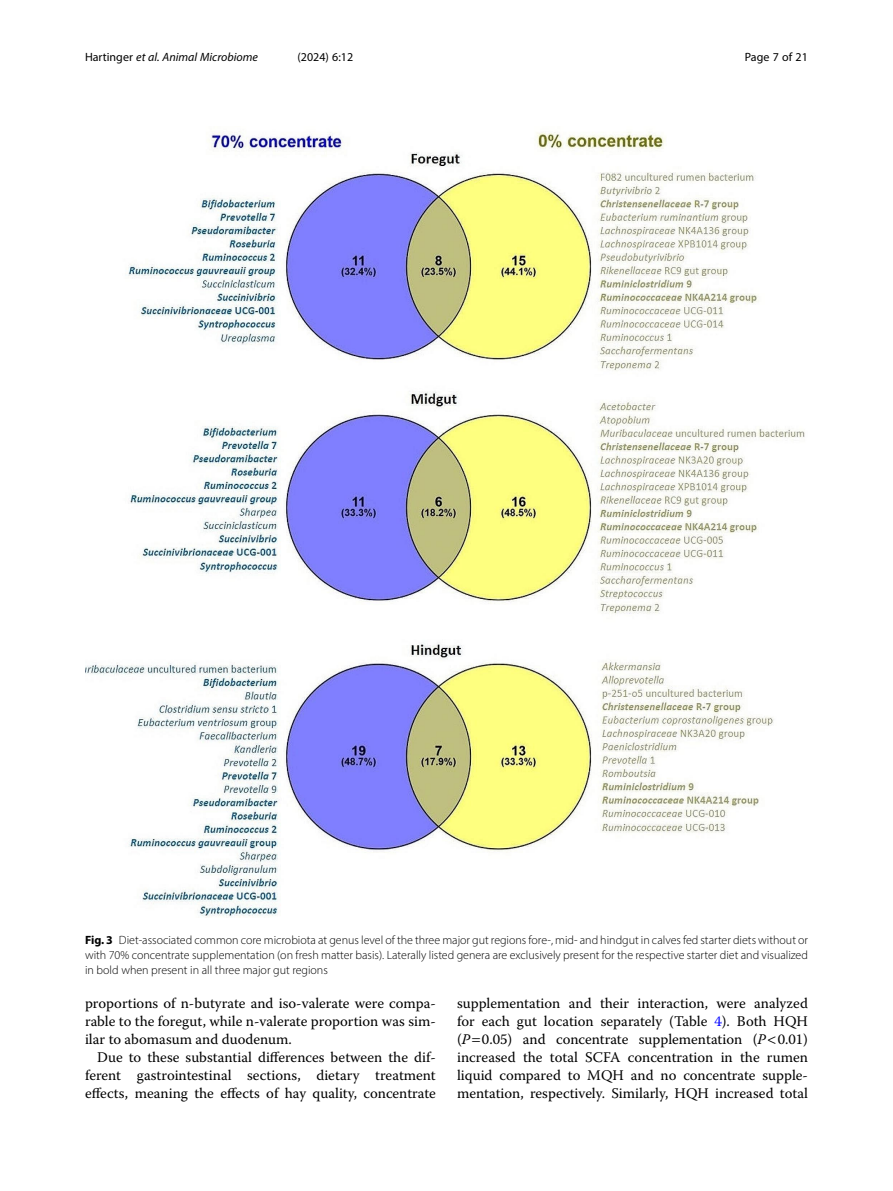
<style>
.page{position:relative;width:893px;height:1191px;background:#fff}
.page>*{position:absolute;margin:0;border:0;box-sizing:border-box;transform-origin:0 0}
.Body_Text_Indent{font:14.7px/18px "Warnock Pro";color:#000;text-align:justify}
.Body_Text{font:14.7px/18px "Warnock Pro";color:#000;text-align:justify}
.Figure_Caption{font:300 12px/15px "Myriad Pro";color:#000;text-align:justify}
.t1{font:italic 12px "Myriad Pro";color:#000}
.t2{font:12px "Myriad Pro";color:#000}
.s1{font-style:normal}
.s2{font-weight:700}
.s3{color:#00f}
.s4{font-style:italic}
</style>
<div class="page">
<img style="left:85px;top:131px;width:720px;height:786px">
<p class="t1" style="left:85px;top:50px;width:174px"><span class="s1">Hartinger</span> et al. Animal Microbiome</p>
<p class="t2" style="left:298px;top:50px;width:57px">(2024) 6:12</p>
<p class="t2" style="left:745px;top:50px;width:65px">Page 7 of 21</p>
<p class="Figure_Caption" style="left:85px;top:932px;width:724px"><span class="s2">Fig. 3</span> Diet-associated common core microbiota at genus level of the three major gut regions fore-, mid- and hindgut in calves fed starter diets without or with 70% concentrate supplementation (on fresh matter basis). Laterally listed genera are exclusively present for the respective starter diet and visualized in bold when present in all three major gut regions</p>
<p class="Body_Text" style="left:85px;top:994px;width:352px">proportions of n-butyrate and iso-valerate were compa&shy;rable to the foregut, while n-valerate proportion was sim&shy;ilar to abomasum and duodenum.</p>
<p class="Body_Text_Indent" style="left:85px;top:1048px;width:352px;text-indent:12px">Due to these substantial differences between the dif&shy;ferent gastrointestinal sections, dietary treatment effects, meaning the effects of hay quality, concentrate</p>
<p class="Body_Text_Indent" style="left:457px;top:994px;width:352px">supplementation and their interaction, were analyzed for each gut location separately (Table <span class="s3">4</span>). Both HQH (<span class="s4">P</span> 0.05) and concentrate supplementation (<span class="s4">P</span> 0.01) increased the total SCFA concentration in the rumen liquid compared to MQH and no concentrate supple&shy;mentation, respectively. Similarly, HQH increased total</p>
</div>
